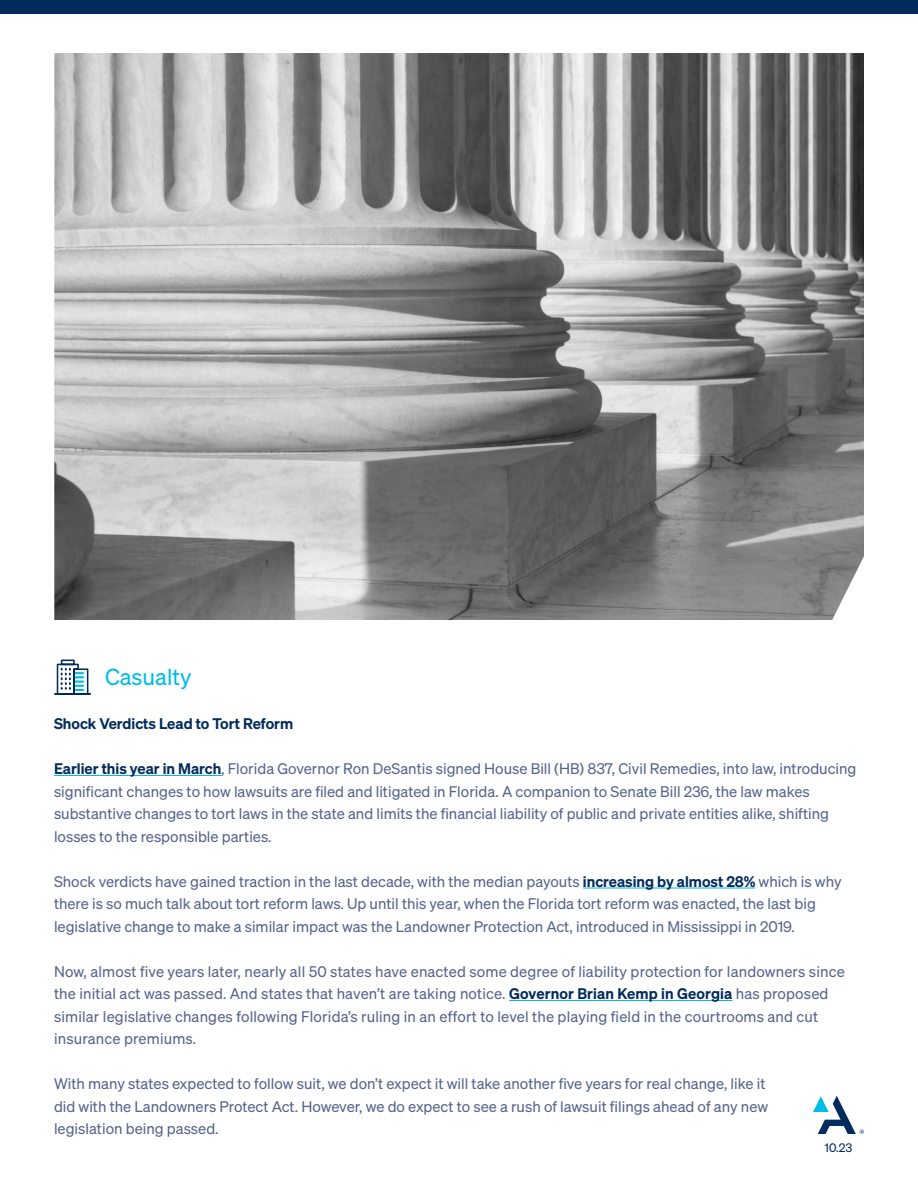
<style>
.page{position:relative;width:918px;height:1188px;background:#fff}
.page>*{position:absolute;margin:0;border:0;box-sizing:border-box;transform-origin:0 0}
.t1{font:22.5px "Sohne Buch";color:#00bce7}
.t2{font:15px/22.5px "Sohne Buch";color:#55648d}
.t3{font:600 15px "Sohne";color:#002b5c}
.t4{font:12px "Sohne Buch";color:#002b5c}
.s1{font-family:"Sohne";font-weight:600;color:#002b5c}
</style>
<div class="page">
<svg style="left:813px;top:1096px;width:51px;height:38px"></svg>
<div style="left:0;top:0;width:918px;height:14px;background:#002b5c"></div>
<svg style="left:54px;top:660px;width:37px;height:35px"></svg>
<hr style="left:54px;top:775px;width:167px;height:1px;background:#00bce7">
<hr style="left:583px;top:888px;width:172px;height:1px;background:#00bce7">
<hr style="left:509px;top:1000px;width:223px;height:1px;background:#00bce7">
<img style="left:54px;top:53px;width:810px;height:567px">
<h1 class="t1" style="left:105px;top:664px;width:88px">Casualty</h1>
<p class="t3" style="left:54px;top:714px;width:241px">Shock Verdicts Lead to Tort Reform</p>
<p class="t2" style="left:54px;top:757px;width:804px"><span class="s1">Earlier this year in March</span>, Florida Governor Ron DeSantis signed House Bill (HB) 837, Civil Remedies, into law, introducing significant changes to how lawsuits are filed and litigated in Florida. A companion to Senate Bill 236, the law makes substantive changes to tort laws in the state and limits the financial liability of public and private entities alike, shifting losses to the responsible parties.</p>
<p class="t2" style="left:54px;top:870px;width:789px">Shock verdicts have gained traction in the last decade, with the median payouts <span class="s1">increasing by almost 28%</span> which is why there is so much talk about tort reform laws. Up until this year, when the Florida tort reform was enacted, the last big legislative change to make a similar impact was the Landowner Protection Act, introduced in Mississippi in 2019.</p>
<p class="t2" style="left:54px;top:960px;width:792px">Now, almost five years later, nearly all 50 states have enacted some degree of liability protection for landowners since the initial act was passed. And states that haven’t are taking notice. <span class="s1">Governor Brian Kemp in Georgia</span> has proposed similar legislative changes following Florida’s ruling in an effort to level the playing field in the courtrooms and cut insurance premiums.</p>
<p class="t2" style="left:54px;top:1072px;width:716px">With many states expected to follow suit, we don’t expect it will take another five years for real change, like it did with the Landowners Protect Act. However, we do expect to see a rush of lawsuit filings ahead of any new legislation being passed.</p>
<p class="t4" style="left:825px;top:1140px;width:29px">10.23</p>
</div>
